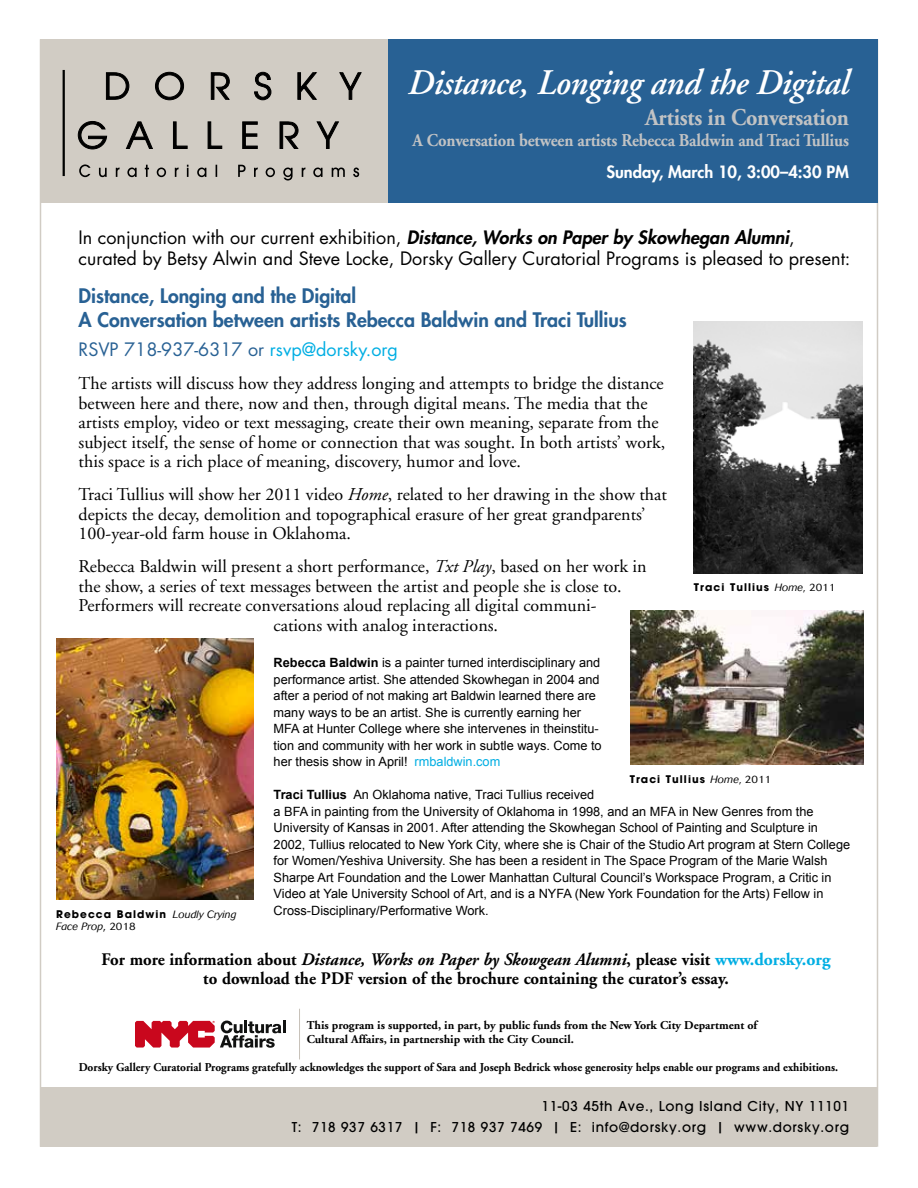
<style>
.page{position:relative;width:918px;height:1188px;background:#fff}
.page>*{position:absolute;margin:0;border:0;box-sizing:border-box;transform-origin:0 0}
.t1{font:italic 600 36px "Adobe Garamond";letter-spacing:-.01em;color:#fff;scale:.95 1}
.t2{font:700 24px "Adobe Garamond";letter-spacing:-.01em;color:#c2c3c4;scale:.92 1}
.t3{font:800 19.5px/24px "Futura";color:#286194}
.t4{font:18px/19.5px "Adobe Garamond";color:#000}
.t5{font:18px/21.6px "Futura";color:#000}
.t6{font:700 18px "Adobe Garamond";letter-spacing:-.01em;color:#c2c3c4;scale:.92 1}
.t7{font:18px "Futura";color:#286194}
.t8{font:700 17.7px/18.8px "Adobe Garamond";color:#000;text-align:center;scale:.95 1}
.t9{font:800 16.5px "Futura";color:#fff}
.t10{font:500 13.5px/21px "Avant Garde";letter-spacing:.05em;color:#000;text-align:right}
.t11{font:12.75px/16.5px "Arial";color:#000}
.t12{font:700 12px "Adobe Garamond";color:#000;scale:.95 1}
.t13{font:700 12px/13.5px "Adobe Garamond";color:#000}
.t14{font:700 10.5px "Avant Garde";letter-spacing:.1em;color:#000}
.t15{font:italic 300 10.5px "Cosmos";color:#000}
.s1{font-weight:800;font-style:italic}
.s2{color:#00aee3}
.s3{font-style:italic}
.s4{font-weight:700}
.s5{font-family:"Cosmos";font-weight:300;font-style:italic}
.s6{font-family:"Cosmos";font-weight:300}
.s7{font-style:normal;font-size:12px}
.s8{font-style:normal}
</style>
<div class="page">
<hr style="left:877px;top:39px;width:1px;height:1108px;background:#d1ccc4">
<div style="left:388px;top:39px;width:490px;height:163px;background:#286194"></div>
<div style="left:40px;top:39px;width:348px;height:163px;background:#d1ccc4"></div>
<div style="left:40px;top:1087px;width:838px;height:60px;background:#d1ccc4"></div>
<svg style="left:106px;top:72px;width:256px;height:28px"></svg>
<svg style="left:78px;top:121px;width:261px;height:28px"></svg>
<svg style="left:79px;top:164px;width:280px;height:17px"></svg>
<hr style="left:63px;top:70px;width:2px;height:106px;background:#000">
<hr style="left:299px;top:1009px;width:1px;height:50px;background:#c7c1b9">
<hr style="left:40px;top:39px;width:1px;height:1108px;background:#d1ccc4">
<img style="left:694px;top:322px;width:169px;height:251px">
<img style="left:56px;top:638px;width:197px;height:262px">
<svg style="left:135px;top:1021px;width:151px;height:27px"></svg>
<img style="left:630px;top:610px;width:233px;height:155px">
<h1 class="t1" style="left:408px;top:63px;width:466px">Distance, Longing and the Digital</h1>
<h2 class="t2" style="left:645px;top:105px;width:223px">Artists in Conversation</h2>
<h3 class="t6" style="left:412px;top:131px;width:476px">A Conversation between artists Rebecca Baldwin and Traci Tullius</h3>
<p class="t9" style="left:606px;top:161px;width:244px">Sunday, March 10, 3:00–4:30 PM</p>
<h3 class="t5" style="left:79px;top:227px;width:773px">In conjunction with our current exhibition, <span class="s1">Distance, Works on Paper by Skowhegan Alumni</span>, curated by Betsy Alwin and Steve Locke, Dorsky Gallery Curatorial Programs is pleased to present:</h3>
<h3 class="t3" style="left:79px;top:283px;width:550px">Distance, Longing and the Digital<br>A Conversation between artists Rebecca Baldwin and Traci Tullius</h3>
<h3 class="t7" style="left:79px;top:338px;width:321px">RSVP 718-937-6317 or <span class="s2">rsvp@dorsky.org</span></h3>
<p class="t4" style="left:79px;top:374px;width:588px">The artists will discuss how they address longing and attempts to bridge the distance between here and there, now and then, through digital means. The media that the artists employ, video or text messaging, create their own meaning, separate from the subject itself, the sense of home or connection that was sought. In both artists’ work, this space is a rich place of meaning, discovery, humor and love.</p>
<h3 class="t4" style="left:79px;top:485px;width:590px">Traci Tullius will show her 2011 video <span class="s3">Home</span>, related to her drawing in the show that depicts the decay, demolition and topographical erasure of her great grandparents’<br>100-year-old farm house in Oklahoma.</h3>
<h3 class="t4" style="left:79px;top:557px;width:570px">Rebecca Baldwin will present a short performance, <span class="s3">Txt Play</span>, based on her work in</h3>
<h3 class="t4" style="left:79px;top:577px;width:544px">the show, a series of text messages between the artist and people she is close to.</h3>
<h3 class="t4" style="left:79px;top:596px;width:520px">Performers will recreate conversations aloud replacing all digital communi-</h3>
<h3 class="t4" style="left:274px;top:616px;width:226px">cations with analog interactions.</h3>
<p class="t11" style="left:274px;top:655px;width:330px"><span class="s4">Rebecca Baldwin</span> is a painter turned interdisciplinary and performance artist. She attended Skowhegan in 2004 and after a period of not making art Baldwin learned there are many ways to be an artist. She is currently earning her MFA at Hunter College where she intervenes in theinstitu&shy;tion and community with her work in subtle ways. Come to her thesis show in April! <span class="s2">rmbaldwin.com</span></p>
<p class="t11" style="left:274px;top:787px;width:578px"><span class="s4">Traci Tullius</span> An Oklahoma native, Traci Tullius received<br>a BFA in painting from the University of Oklahoma in 1998, and an MFA in New Genres from the University of Kansas in 2001. After attending the Skowhegan School of Painting and Sculpture in 2002, Tullius relocated to New York City, where she is Chair of the Studio Art program at Stern College for Women/Yeshiva University. She has been a resident in The Space Program of the Marie Walsh Sharpe Art Foundation and the Lower Manhattan Cultural Council’s Workspace Program, a Critic in Video at Yale University School of Art, and is a NYFA (New York Foundation for the Arts) Fellow in Cross-Disciplinary/Performative Work.</p>
<p class="t14" style="left:694px;top:581px;width:143px">Traci Tullius <span class="s5">Home</span><span class="s6">, 2011</span></p>
<p class="t14" style="left:630px;top:772px;width:143px">Traci Tullius <span class="s5">Home</span><span class="s6">, 2011</span></p>
<p class="t14" style="left:56px;top:907px;width:182px">Rebecca Baldwin <span class="s5">Loudly Crying</span></p>
<p class="t15" style="left:56px;top:920px;width:81px">Face Prop<span class="s7">,</span> <span class="s8">2018</span></p>
<h3 class="t8" style="left:101px;top:951px;width:769px">For more information about <span class="s3">Distance, Works on Paper by Skowgean Alumni</span>, please visit <span class="s2">www.dorsky.org </span>to download the PDF version of the brochure containing the curator’s essay.</h3>
<p class="t13" style="left:307px;top:1019px;width:452px">This program is supported, in part, by public funds from the New York City Department of<br>Cultural Affairs, in partnership with the City Council.</p>
<p class="t12" style="left:79px;top:1061px;width:801px">Dorsky Gallery Curatorial Programs gratefully acknowledges the support of Sara and Joseph Bedrick whose generosity helps enable our programs and exhibitions.</p>
<p class="t10" style="left:292px;top:1096px;width:559px">11-03 45th Ave., Long Island City, NY 11101<br>T: 718 937 6317 | F: 718 937 7469 | E: info@dorsky.org | www.dorsky.org</p>
</div>
